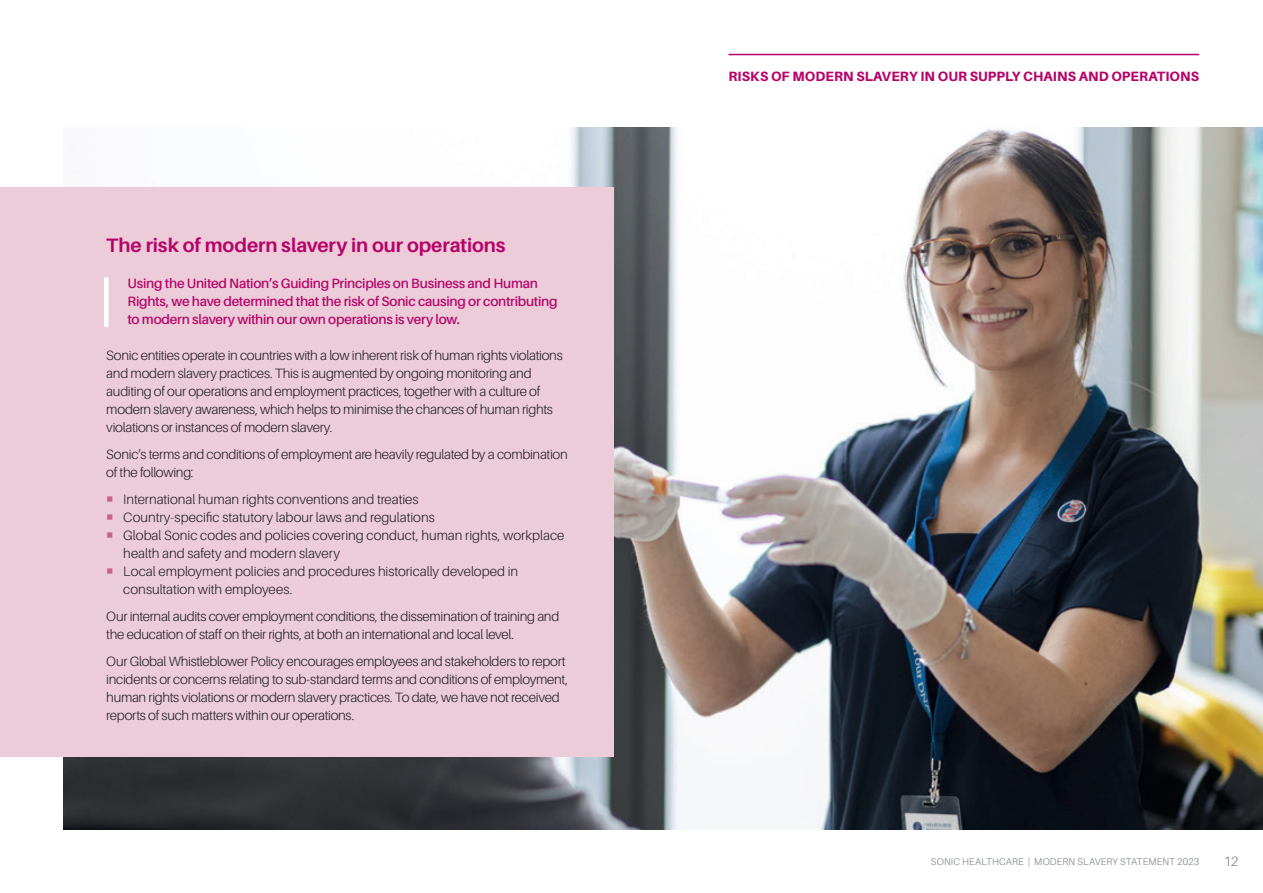
<style>
.page{position:relative;width:1263px;height:893px;background:#fff}
.page>*{position:absolute;margin:0;border:0;box-sizing:border-box;transform-origin:0 0}
.t1{font:700 19.5px "Aileron";letter-spacing:-.005em;color:#b70369}
.t2{font:300 13.5px/18px "Aileron";letter-spacing:-.02em;color:#231f20}
.t3{font:300 13.5px/18px "Aileron";color:#231f20}
.t4{font:600 13.5px/18px "Aileron";letter-spacing:-.02em;color:#b70369}
.t5{font:800 13.5px "Aileron";letter-spacing:.01em;color:#b70369}
.t6{font:300 13.5px "Aileron";color:#787d83}
.t7{font:300 9.75px "Aileron";letter-spacing:.015em;color:#787d83}
.s1{color:#c9608d}
</style>
<div class="page">
<img style="left:64px;top:128px;width:1199px;height:701px">
<div style="left:0;top:187px;width:613px;height:569px;background:#ecccd9"></div>
<div style="left:104px;top:277px;width:5px;height:50px;background:#fff"></div>
<hr style="left:728px;top:54px;width:471px;height:1px;background:#b70369">
<h1 class="t1" style="left:106px;top:234px;width:401px">The risk of modern slavery in our operations</h1>
<p class="t4" style="left:128px;top:274px;width:432px">Using the United Nation’s Guiding Principles on Business and Human<br>Rights, we have determined that the risk of Sonic causing or contributing to modern slavery within our own operations is very low.</p>
<p class="t2" style="left:106px;top:346px;width:458px">Sonic entities operate in countries with a low inherent risk of human rights violations and modern slavery practices. This is augmented by ongoing monitoring and auditing of our operations and employment practices, together with a culture of modern slavery awareness, which helps to minimise the chances of human rights violations or instances of modern slavery.</p>
<p class="t2" style="left:106px;top:445px;width:463px">Sonic’s terms and conditions of employment are heavily regulated by a combination of the following:</p>
<p class="t3" style="left:106px;top:490px;width:314px"><span class="s1">○</span> International human rights conventions and treaties</p>
<p class="t3" style="left:106px;top:508px;width:330px"><span class="s1">○</span> Country-specific statutory labour laws and regulations</p>
<p class="t3" style="left:123px;top:526px;width:443px;text-indent:-17px"><span class="s1">○</span> Global Sonic codes and policies covering conduct, human rights, workplace health and safety and modern slavery</p>
<p class="t3" style="left:123px;top:562px;width:396px;text-indent:-17px"><span class="s1">○</span> Local employment policies and procedures historically developed in consultation with employees.</p>
<p class="t2" style="left:106px;top:607px;width:455px">Our internal audits cover employment conditions, the dissemination of training and the education of staff on their rights, at both an international and local level.</p>
<p class="t2" style="left:106px;top:652px;width:463px">Our Global Whistleblower Policy encourages employees and stakeholders to report incidents or concerns relating to sub-standard terms and conditions of employment, human rights violations or modern slavery practices. To date, we have not received reports of such matters within our operations.</p>
<p class="t5" style="left:728px;top:68px;width:260px">RISKS OF MODERN SLAVERY IN OUR SUPP</p>
<p class="t5" style="left:1005px;top:68px;width:195px">LY CHAINS AND OPERATIONS</p>
<p class="t7" style="left:931px;top:856px;width:270px">SONIC HEALTHCARE | MODERN SLAVERY STATEMENT 2023</p>
<p class="t6" style="left:1224px;top:854px;width:16px">12</p>
</div>
